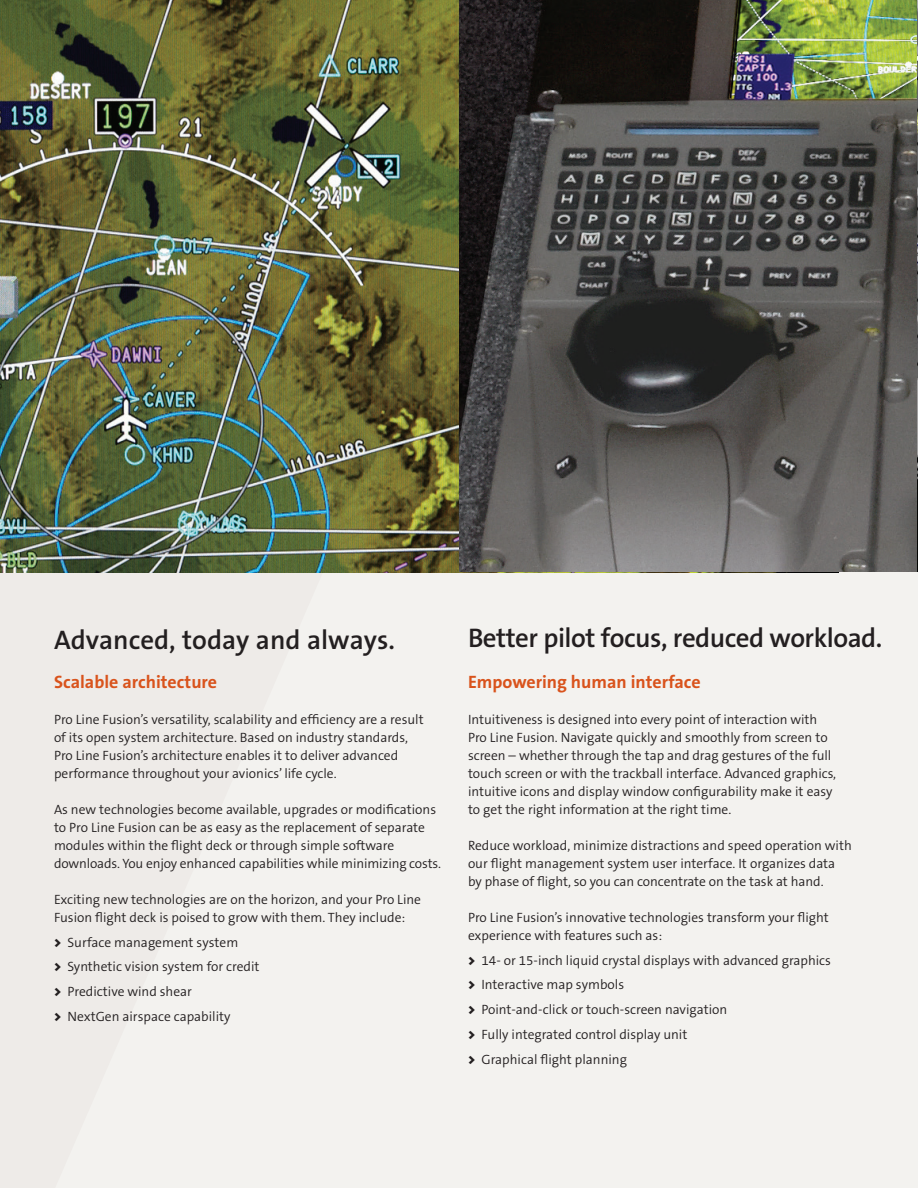
<style>
.page{position:relative;width:918px;height:1188px;background:#f3f2ef}
.page>*{position:absolute;margin:0;border:0;box-sizing:border-box;transform-origin:0 0}
.A_head_brochure_titl{font:600 27px "The Sans B6";letter-spacing:-.02em;color:#231f20}
.A_head_brochure_titl-2{font:600 27px "The Sans B6";color:#231f20}
.D_head_bold_12_14{font:700 18px "The Sans B7";color:#d9531c}
.Body_semilight_9_12{font:300 13.5px/18px "The Sans B4";color:#231f20}
.s1{font-family:"The Sans B9";font-weight:900}
</style>
<div class="page">
<img style="left:0;top:0;width:838px;height:573px">
<img style="left:460px;top:0;width:458px;height:572px">
<p class="A_head_brochure_titl-2" style="left:54px;top:625px;width:343px">Advanced, today and always.</p>
<p class="A_head_brochure_titl" style="left:468px;top:623px;width:416px">Better pilot focus, reduced workload.</p>
<p class="D_head_bold_12_14" style="left:54px;top:672px;width:165px">Scalable architecture</p>
<p class="Body_semilight_9_12" style="left:54px;top:711px;width:371px">Pro Line Fusion’s versatility, scalability and efficiency are a result of its open system architecture. Based on industry standards, Pro Line Fusion’s architecture enables it to deliver advanced performance throughout your avionics’ life cycle.</p>
<p class="Body_semilight_9_12" style="left:54px;top:801px;width:389px">As new technologies become available, upgrades or modifications to Pro Line Fusion can be as easy as the replacement of separate modules within the flight deck or through simple software downloads. You enjoy enhanced capabilities while minimizing costs.</p>
<p class="Body_semilight_9_12" style="left:54px;top:891px;width:369px">Exciting new technologies are on the horizon, and your Pro Line<br>Fusion flight deck is poised to grow with them. They include:</p>
<p class="Body_semilight_9_12" style="left:54px;top:934px;width:186px"><span class="s1">&gt;</span> Surface management system</p>
<p class="Body_semilight_9_12" style="left:54px;top:958px;width:207px"><span class="s1">&gt;</span> Synthetic vision system for credit</p>
<p class="Body_semilight_9_12" style="left:54px;top:983px;width:140px"><span class="s1">&gt;</span> Predictive wind shear</p>
<p class="Body_semilight_9_12" style="left:54px;top:1008px;width:178px"><span class="s1">&gt;</span> NextGen airspace capability</p>
<p class="D_head_bold_12_14" style="left:468px;top:672px;width:234px">Empowering human interface</p>
<p class="Body_semilight_9_12" style="left:468px;top:711px;width:370px">Intuitiveness is designed into every point of interaction with Pro Line Fusion. Navigate quickly and smoothly from screen to screen – whether through the tap and drag gestures of the full touch screen or with the trackball interface. Advanced graphics, intuitive icons and display window configurability make it easy to get the right information at the right time.</p>
<p class="Body_semilight_9_12" style="left:468px;top:837px;width:385px">Reduce workload, minimize distractions and speed operation with our flight management system user interface. It organizes data by phase of flight, so you can concentrate on the task at hand.</p>
<p class="Body_semilight_9_12" style="left:468px;top:909px;width:362px">Pro Line Fusion’s innovative technologies transform your flight experience with features such as:</p>
<p class="Body_semilight_9_12" style="left:468px;top:952px;width:365px"><span class="s1">&gt;</span> 14- or 15-inch liquid crystal displays with advanced graphics</p>
<p class="Body_semilight_9_12" style="left:468px;top:976px;width:158px"><span class="s1">&gt;</span> Interactive map symbols</p>
<p class="Body_semilight_9_12" style="left:468px;top:1001px;width:261px"><span class="s1">&gt;</span> Point-and-click or touch-screen navigation</p>
<p class="Body_semilight_9_12" style="left:468px;top:1026px;width:221px"><span class="s1">&gt;</span> Fully integrated control display unit</p>
<p class="Body_semilight_9_12" style="left:468px;top:1051px;width:161px"><span class="s1">&gt;</span> Graphical flight planning</p>
</div>
